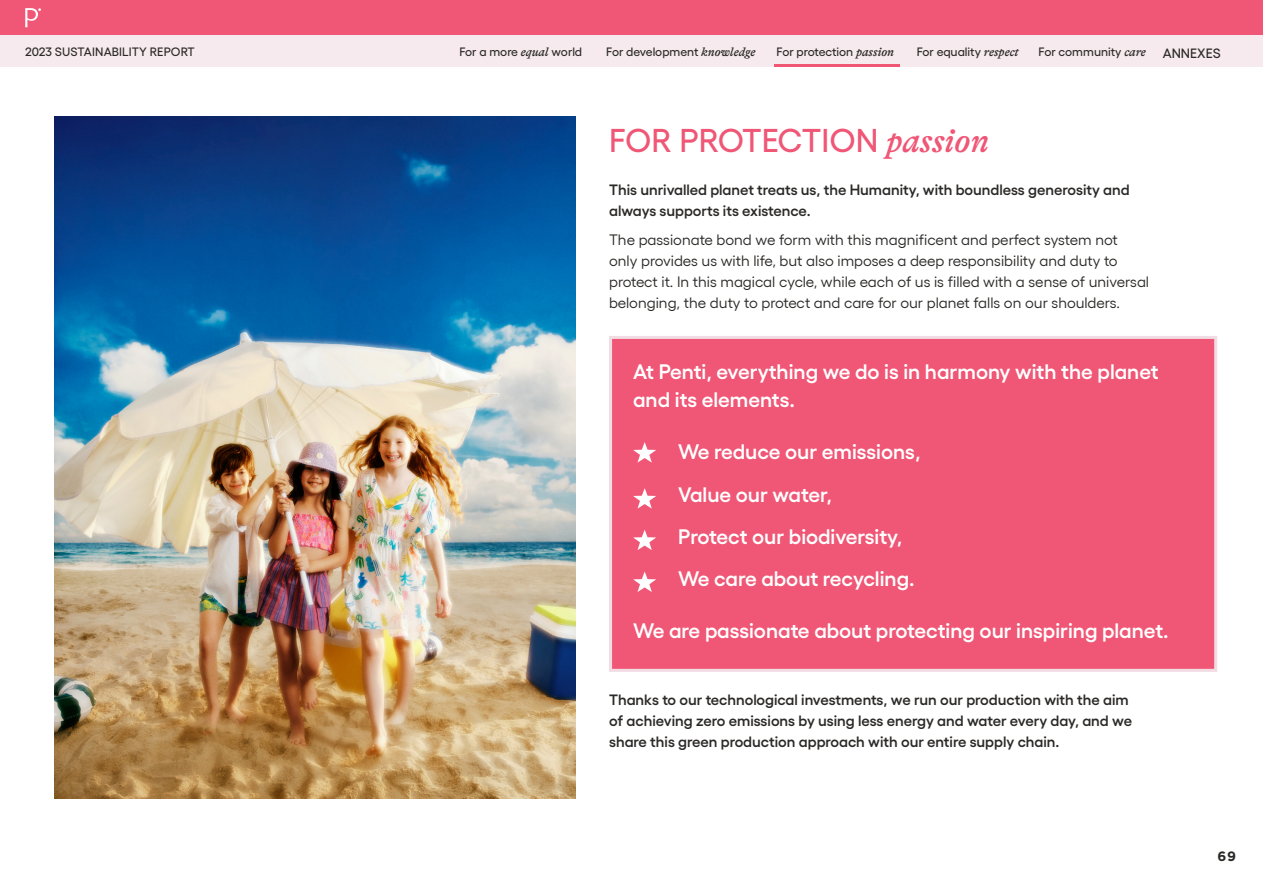
<style>
.page{position:relative;width:1263px;height:893px;background:#fff}
.page>*{position:absolute;margin:0;border:0;box-sizing:border-box;transform-origin:0 0}
.t1{font:500 33px "Yellix";color:#f05675}
.t2{font:600 21px/42.3px "Yellix";color:#fff}
.t3{font:600 15px/21px "Yellix";color:#2a2927}
.t4{font:15px/21px "Yellix";color:#2a2927}
.t5{font:700 13.5px "Gotham";color:#2a2927}
.t6{font:500 12.15px "Yellix";color:#2a2927}
.s1{font-family:"GT Alpina";font-style:italic}
.s2{font-size:13.5px}
</style>
<div class="page">
<div style="left:0;top:0;width:1263px;height:38px;background:#f05675"></div>
<div style="left:0;top:35px;width:1263px;height:31px;background:#f6eaee"></div>
<svg style="left:25px;top:8px;width:16px;height:19px"></svg>
<img style="left:54px;top:117px;width:522px;height:681px">
<div style="left:609px;top:336px;width:608px;height:336px;background:#f05675;border:3px solid #f0dce2"></div>
<svg style="left:633px;top:442px;width:23px;height:21px"></svg>
<svg style="left:633px;top:488px;width:23px;height:21px"></svg>
<svg style="left:633px;top:530px;width:23px;height:20px"></svg>
<svg style="left:633px;top:571px;width:23px;height:21px"></svg>
<hr style="left:774px;top:64px;width:125px;height:3px;background:#f05775">
<p class="t6" style="left:25px;top:43px;width:171px">2023 SUSTAINABILITY REPORT</p>
<p class="t6" style="left:459px;top:43px;width:124px">For a more <span class="s1">equal</span> world</p>
<p class="t6" style="left:606px;top:43px;width:151px">For development <span class="s1">knowledge</span></p>
<p class="t6" style="left:776px;top:43px;width:119px">For protection <span class="s1">passion</span></p>
<p class="t6" style="left:917px;top:43px;width:104px">For equality <span class="s1">respect</span></p>
<p class="t6" style="left:1038px;top:43px;width:184px">For community <span class="s1">care</span> <span class="s2">ANNEXES</span></p>
<h1 class="t1" style="left:609px;top:114px;width:381px">FOR PROTECTION <span class="s1">passion</span></h1>
<p class="t3" style="left:609px;top:177px;width:522px">This unrivalled planet treats us, the Humanity, with boundless generosity and always supports its existence.</p>
<p class="t4" style="left:609px;top:228px;width:542px">The passionate bond we form with this magnificent and perfect system not only provides us with life, but also imposes a deep responsibility and duty to protect it. In this magical cycle, while each of us is filled with a sense of universal belonging, the duty to protect and care for our planet falls on our shoulders.</p>
<h2 class="t2" style="left:633px;top:354px;width:527px;line-height:28.8px">At Penti, everything we do is in harmony with the planet and its elements.</h2>
<h2 class="t2" style="left:678px;top:428px;width:244px">We reduce our emissions,<br>Value our water,<br>Protect our biodiversity,<br>We care about recycling.</h2>
<h2 class="t2" style="left:633px;top:607px;width:537px">We are passionate about protecting our inspiring planet.</h2>
<p class="t3" style="left:609px;top:688px;width:524px">Thanks to our technological investments, we run our production with the aim of achieving zero emissions by using less energy and water every day, and we share this green production approach with our entire supply chain.</p>
<p class="t5" style="left:1217px;top:847px;width:20px">69</p>
</div>
